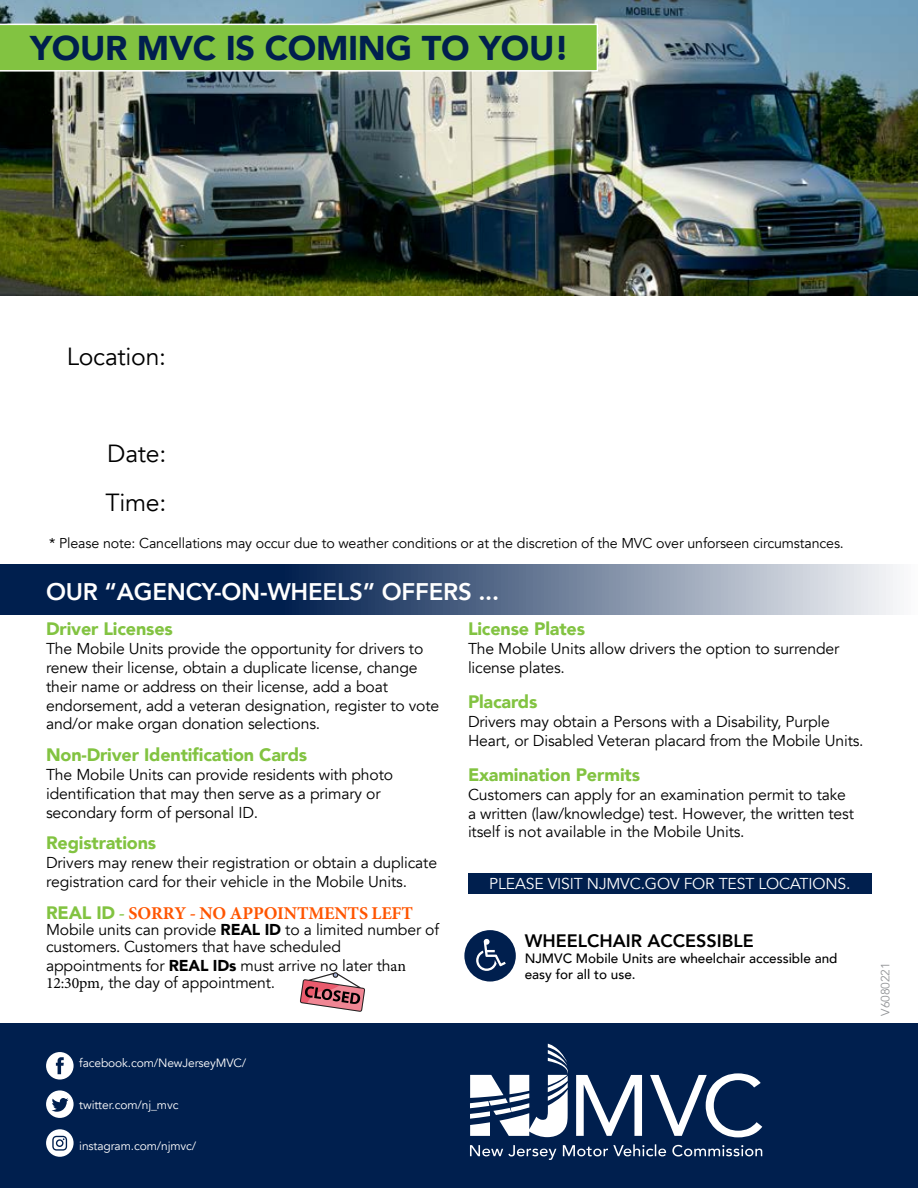
<style>
.page{position:relative;width:918px;height:1188px;background:#fff}
.page>*{position:absolute;margin:0;border:0;box-sizing:border-box;transform-origin:0 0}
.t1{font:900 34.35px "Avenir";letter-spacing:-.01em;color:#001f4e}
.t2{font:24.75px/48.8px "Avenir";letter-spacing:-.01em;color:#000}
.t3{font:800 24px "Avenir";letter-spacing:-.01em;color:#fff}
.t4{font:900 18px "Avenir";letter-spacing:-.01em;color:#82c341}
.t5{font:700 18px "Minion Pro";letter-spacing:-.01em;color:#f50}
.t6{font:800 18px "Avenir";color:#000}
.t7{font:15.75px/18.9px "Avenir";letter-spacing:-.01em;color:#000}
.t8{font:15.75px "Avenir";letter-spacing:-.01em;color:#fff}
.t9{font:14.25px "Avenir";letter-spacing:-.01em;color:#000}
.t10{font:500 13.5px/16.2px "Avenir";color:#000}
.t11{font:12px "Avenir";letter-spacing:-.01em;color:#fff}
.t12{font:12px "Avenir";letter-spacing:-.01em;color:#939598}
.s1{font-family:"Avenir";font-weight:900;color:#82c341}
.s2{color:#82c341}
.s3{font-weight:900}
.s4{font-family:"Minion Pro"}
</style>
<div class="page">
<img style="left:0;top:0;width:918px;height:296px">
<div style="left:0;top:1024px;width:918px;height:164px;background:#001f4e"></div>
<svg style="left:0;top:24px;width:598px;height:48px;background:#89c54c"></svg>
<svg style="left:0;top:564px;width:897px;height:51px;background:#536887"></svg>
<div style="left:468px;top:873px;width:404px;height:21px;background:#001f4e"></div>
<svg style="left:470px;top:1144px;width:292px;height:16px"></svg>
<svg style="left:470px;top:1044px;width:292px;height:93px"></svg>
<svg style="left:462px;top:928px;width:56px;height:56px"></svg>
<div style="left:460px;top:926px;width:60px;height:60px;border:4px solid #fff;border-radius:50%"></div>
<svg style="left:476px;top:939px;width:30px;height:32px"></svg>
<svg style="left:46px;top:1052px;width:28px;height:28px"></svg>
<svg style="left:46px;top:1090px;width:28px;height:28px"></svg>
<svg style="left:46px;top:1129px;width:28px;height:28px"></svg>
<img style="left:300px;top:972px;width:65px;height:40px">
<h1 class="t1" style="left:30px;top:18px;width:541px">YOUR MVC IS COMING TO YOU!</h1>
<h2 class="t2" style="left:67px;top:332px;width:101px">Location:</h2>
<h2 class="t2" style="left:106px;top:430px;width:62px">Date:<br>Time:</h2>
<p class="t9" style="left:49px;top:535px;width:796px">* Please note: Cancellations may occur due to weather conditions or at the discretion of the MVC over unforseen circumstances.</p>
<h3 class="t3" style="left:46px;top:573px;width:455px">OUR “AGENCY-ON-WHEELS” OFFERS ...</h3>
<p class="t4" style="left:46px;top:613px;width:128px">Driver Licenses</p>
<p class="t7" style="left:46px;top:639px;width:395px">The Mobile Units provide the opportunity for drivers to renew their license, obtain a duplicate license, change their name or address on their license, add a boat endorsement, add a veteran designation, register to vote and/or make organ donation selections.</p>
<p class="t4" style="left:46px;top:739px;width:263px">Non-Driver Identification Cards</p>
<p class="t7" style="left:46px;top:765px;width:349px">The Mobile Units can provide residents with photo identification that may then serve as a primary or secondary form of personal ID.</p>
<p class="t4" style="left:46px;top:828px;width:112px">Registrations</p>
<p class="t7" style="left:46px;top:854px;width:393px">Drivers may renew their registration or obtain a duplicate registration card for their vehicle in the Mobile Units.</p>
<p class="t5" style="left:46px;top:900px;width:368px"><span class="s1">REAL ID</span> <span class="s2">-</span> SORRY - NO APPOINTMENTS LEFT</p>
<p class="t7" style="left:46px;top:922px;width:395px;line-height:16.6px">Mobile units can provide <span class="s3">REAL ID</span> to a limited number of customers<span class="s4">.</span> Customers that have scheduled</p>
<p class="t7" style="left:46px;top:957px;width:361px;line-height:17px">appointments for <span class="s3">REAL IDs</span> must arrive no later th<span class="s4">an<br>12:30pm</span>, the day of appointment.</p>
<p class="t4" style="left:468px;top:613px;width:119px">License Plates</p>
<p class="t7" style="left:468px;top:639px;width:373px">The Mobile Units allow drivers the option to surrender license plates.</p>
<p class="t4" style="left:468px;top:686px;width:71px">Placards</p>
<p class="t7" style="left:468px;top:712px;width:397px">Drivers may obtain a Persons with a Disability, Purple<br>Heart, or Disabled Veteran placard from the Mobile Units.</p>
<p class="t4" style="left:468px;top:759px;width:174px">Examination Permits</p>
<p class="t7" style="left:468px;top:785px;width:387px">Customers can apply for an examination permit to take a written (law/knowledge) test. However, the written test itself is not available in the Mobile Units.</p>
<p class="t8" style="left:489px;top:874px;width:363px">PLEASE VISIT NJMVC.GOV FOR TEST LOCATIONS.</p>
<p class="t6" style="left:525px;top:927px;width:230px">WHEELCHAIR ACCESSIBLE</p>
<p class="t10" style="left:525px;top:949px;width:314px">NJMVC Mobile Units are wheelchair accessible and easy for all to use.</p>
<p class="t11" style="left:79px;top:1056px;width:169px">facebook.com/NewJerseyMVC/</p>
<p class="t11" style="left:79px;top:1097px;width:101px">twitter.com/nj_mvc</p>
<p class="t11" style="left:79px;top:1139px;width:119px">instagram.com/njmvc/</p>
<p class="t12" style="left:878px;top:1016px;width:55px;rotate:-90deg">V6080221</p>
</div>
